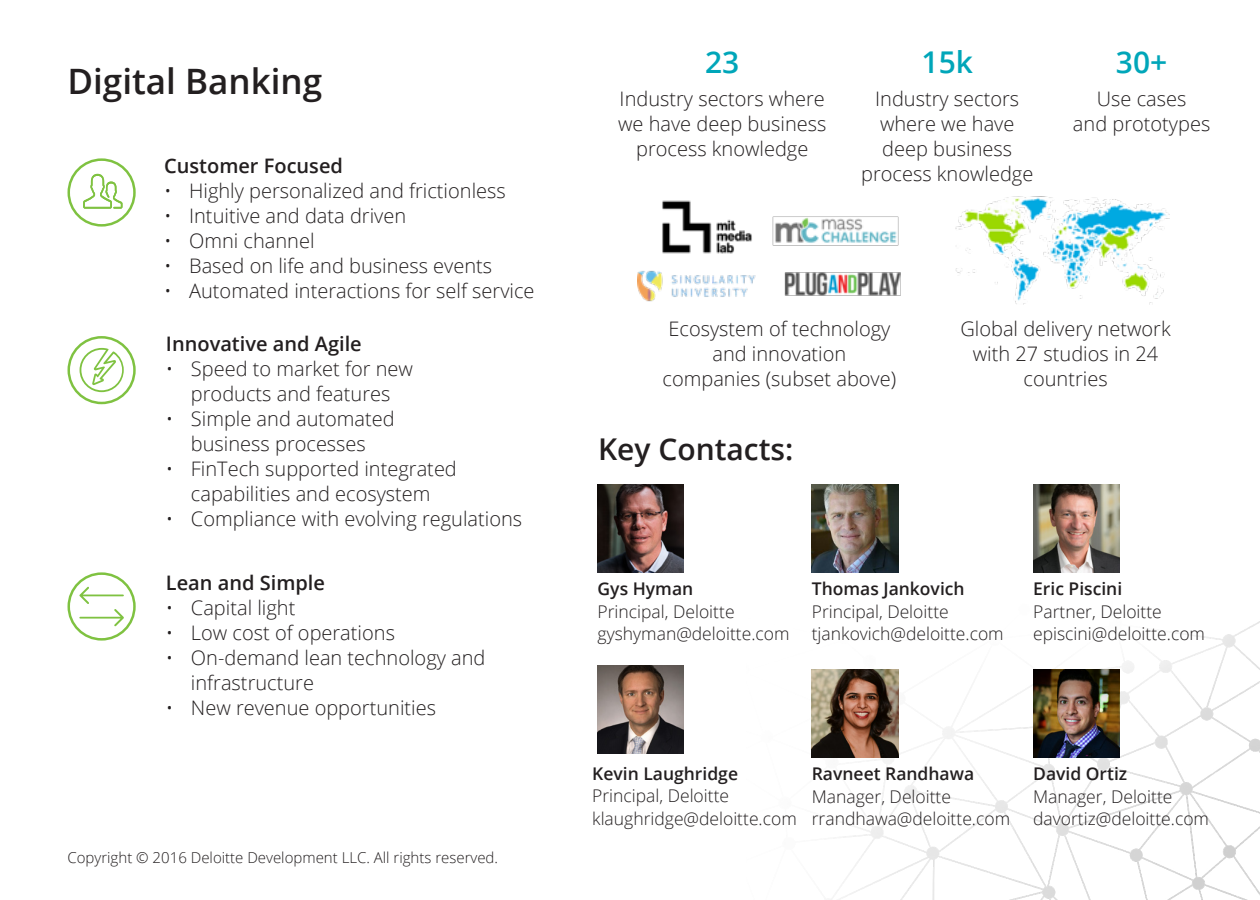
<style>
.page{position:relative;width:1260px;height:900px;background:#fff}
.page>*{position:absolute;margin:0;border:0;box-sizing:border-box;transform-origin:0 0}
.t1{font:600 35px "Open Sans";color:#231f20}
.t2{font:600 30px "Open Sans";color:#231f20}
.t3{font:600 30px "Open Sans";color:#00a6b9}
.t4{font:300 20px/25px "Open Sans";color:#231f20;text-align:center}
.t5{font:600 20px "Open Sans";color:#231f20}
.t6{font:300 17.5px "Open Sans";color:#231f20}
.t7{font:600 17.5px "Open Sans";color:#231f20}
.t8{font:300 15px "Open Sans";color:#231f20}
</style>
<div class="page">
<img style="left:811px;top:490px;width:449px;height:410px">
<div style="left:67px;top:158px;width:69px;height:69px;border:2px solid #7fc241;border-radius:50%"></div>
<div style="left:67px;top:336px;width:69px;height:68px;border:2px solid #7fc241;border-radius:50%"></div>
<div style="left:67px;top:572px;width:69px;height:69px;border:2px solid #7fc241;border-radius:50%"></div>
<svg style="left:83px;top:174px;width:40px;height:35px"></svg>
<svg style="left:80px;top:348px;width:44px;height:44px"></svg>
<svg style="left:79px;top:587px;width:45px;height:39px"></svg>
<img style="left:598px;top:485px;width:86px;height:88px">
<img style="left:598px;top:665px;width:86px;height:89px">
<img style="left:812px;top:485px;width:86px;height:88px">
<img style="left:812px;top:670px;width:86px;height:88px">
<img style="left:1033px;top:485px;width:87px;height:88px">
<img style="left:1033px;top:670px;width:87px;height:88px">
<img style="left:637px;top:196px;width:532px;height:108px">
<p class="t1" style="left:68px;top:58px;width:256px">Digital Banking</p>
<p class="t5" style="left:164px;top:152px;width:180px">Customer Focused</p>
<p class="t4" style="left:164px;top:178px;width:343px">• Highly personalized and frictionless</p>
<p class="t4" style="left:164px;top:203px;width:244px">• Intuitive and data driven</p>
<p class="t4" style="left:164px;top:228px;width:152px">• Omni channel</p>
<p class="t4" style="left:164px;top:253px;width:330px">• Based on life and business events</p>
<p class="t4" style="left:164px;top:278px;width:372px">• Automated interactions for self service</p>
<p class="t5" style="left:166px;top:330px;width:197px">Innovative and Agile</p>
<p class="t4" style="left:166px;top:356px;width:249px">• Speed to market for new products and features</p>
<p class="t4" style="left:166px;top:406px;width:230px">• Simple and automated business processes</p>
<p class="t4" style="left:166px;top:456px;width:292px">• FinTech supported integrated capabilities and ecosystem</p>
<p class="t4" style="left:166px;top:506px;width:358px">• Compliance with evolving regulations</p>
<p class="t5" style="left:166px;top:569px;width:161px">Lean and Simple</p>
<p class="t4" style="left:166px;top:594px;width:131px">• Capital light</p>
<p class="t4" style="left:166px;top:619px;width:231px">• Low cost of operations</p>
<p class="t4" style="left:191px;top:644px;width:296px;text-align:left;text-indent:-25px">• On-demand lean technology and infrastructure</p>
<p class="t4" style="left:166px;top:694px;width:272px">• New revenue opportunities</p>
<p class="t8" style="left:68px;top:847px;width:432px">Copyright © 2016 Deloitte Development LLC. All rights reserved.</p>
<p class="t3" style="left:705px;top:42px;width:36px">23</p>
<p class="t3" style="left:922px;top:42px;width:53px">15k</p>
<p class="t3" style="left:1116px;top:42px;width:53px">30+</p>
<p class="t4" style="left:618px;top:86px;width:210px">Industry sectors where we have deep business process knowledge</p>
<p class="t4" style="left:861px;top:86px;width:174px">Industry sectors where we have deep business process knowledge</p>
<p class="t4" style="left:1073px;top:86px;width:139px">Use cases<br>and prototypes</p>
<p class="t4" style="left:663px;top:315px;width:235px">Ecosystem of technology and innovation companies (subset above)</p>
<p class="t4" style="left:960px;top:315px;width:212px">Global delivery network with 27 studios in 24 countries</p>
<p class="t2" style="left:598px;top:429px;width:197px">Key Contacts:</p>
<p class="t7" style="left:598px;top:577px;width:97px">Gys Hyman</p>
<p class="t6" style="left:598px;top:599px;width:139px">Principal, Deloitte</p>
<p class="t6" style="left:598px;top:622px;width:193px">gyshyman@deloitte.com</p>
<p class="t7" style="left:812px;top:577px;width:154px">Thomas Jankovich</p>
<p class="t6" style="left:812px;top:599px;width:139px">Principal, Deloitte</p>
<p class="t6" style="left:812px;top:622px;width:193px">tjankovich@deloitte.com</p>
<p class="t7" style="left:1033px;top:577px;width:91px">Eric Piscini</p>
<p class="t6" style="left:1033px;top:599px;width:130px">Partner, Deloitte</p>
<p class="t6" style="left:1033px;top:622px;width:173px">episcini@deloitte.com</p>
<p class="t7" style="left:592px;top:761px;width:147px">Kevin Laughridge</p>
<p class="t6" style="left:592px;top:784px;width:139px">Principal, Deloitte</p>
<p class="t6" style="left:592px;top:806px;width:206px">klaughridge@deloitte.com</p>
<p class="t7" style="left:812px;top:762px;width:164px">Ravneet Randhawa</p>
<p class="t6" style="left:812px;top:784px;width:141px">Manager, Deloitte</p>
<p class="t6" style="left:812px;top:807px;width:200px">rrandhawa@deloitte.com</p>
<p class="t7" style="left:1033px;top:762px;width:96px">David Ortiz</p>
<p class="t6" style="left:1033px;top:784px;width:141px">Manager, Deloitte</p>
<p class="t6" style="left:1033px;top:807px;width:177px">davortiz@deloitte.com</p>
</div>
